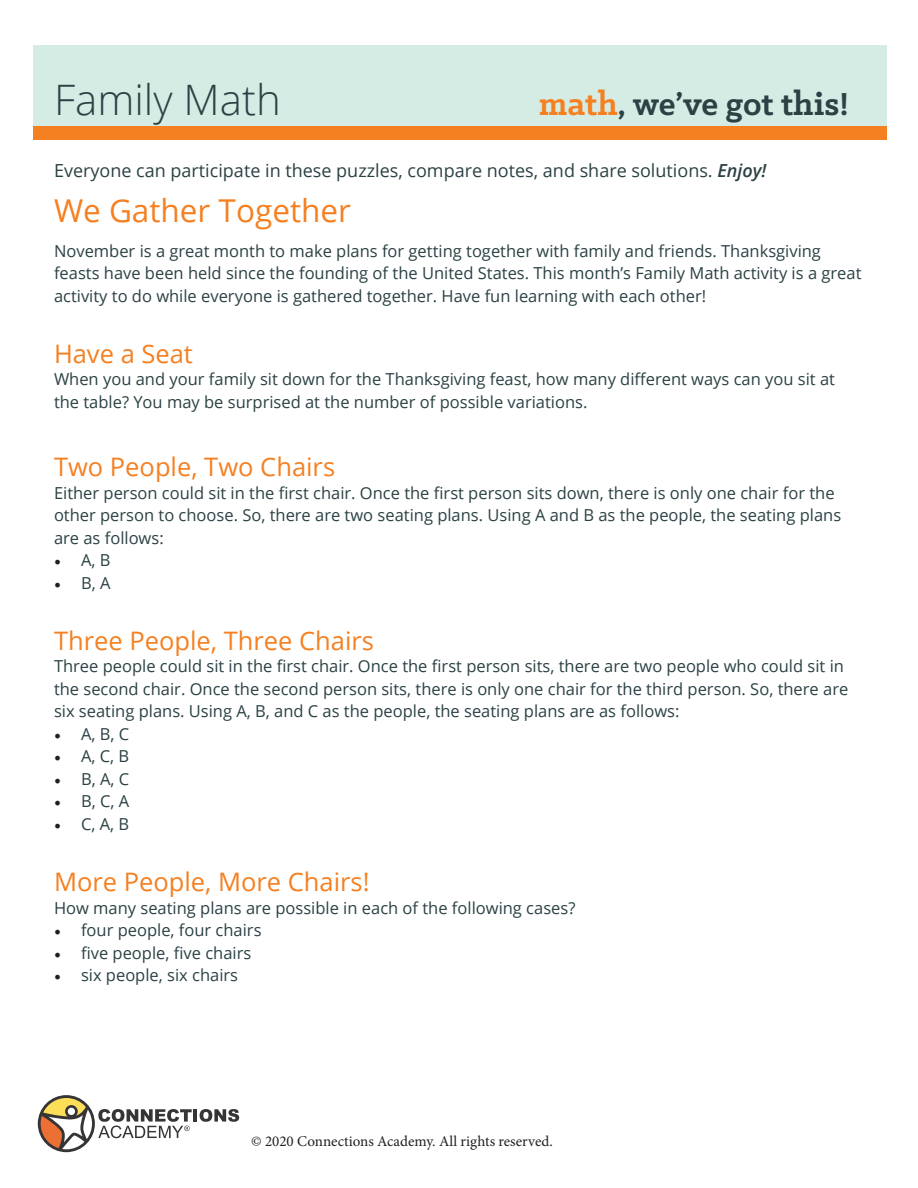
<style>
.page{position:relative;width:918px;height:1188px;background:#fff}
.page>*{position:absolute;margin:0;border:0;box-sizing:border-box;transform-origin:0 0}
.t1{font:300 42px "Open Sans";color:#2b4144}
.t2{font:700 36px "Klinic Slab";color:#2b4144}
.t3{font:31.5px "Open Sans";color:#f58021}
.t4{font:25.5px "Open Sans";color:#f58021}
.t5{font:18px "Open Sans";color:#2b4144}
.t6{font:16.5px/22.5px "Open Sans";color:#2b4144}
.t7{font:15px "Minion Pro";color:#231f20}
.s1{color:#f58021}
.s2{font-weight:600;font-style:italic}
.s3{font-family:"Minion Pro";font-size:18px;color:#231f20}
</style>
<div class="page">
<svg style="left:38px;top:1095px;width:201px;height:57px"></svg>
<div style="left:33px;top:45px;width:854px;height:94px;background:#d4ece4"></div>
<div style="left:33px;top:126px;width:854px;height:13px;background:#f58021"></div>
<p class="t1" style="left:54px;top:71px;width:228px">Family Math</p>
<p class="t2" style="left:539px;top:81px;width:311px"><span class="s1">math</span>, we’ve got this!</p>
<p class="t5" style="left:54px;top:158px;width:714px">Everyone can participate in these puzzles, compare notes, and share solutions. <span class="s2">Enjoy!</span></p>
<p class="t3" style="left:54px;top:189px;width:299px">We Gather Together</p>
<p class="t6" style="left:54px;top:239px;width:809px">November is a great month to make plans for getting together with family and friends. Thanksgiving feasts have been held since the founding of the United States. This month’s Family Math activity is a great activity to do while everyone is gathered together. Have fun learning with each other!</p>
<p class="t4" style="left:54px;top:336px;width:141px">Have a Seat</p>
<p class="t6" style="left:54px;top:368px;width:783px">When you and your family sit down for the Thanksgiving feast, how many different ways can you sit at the table? You may be surprised at the number of possible variations.</p>
<p class="t4" style="left:54px;top:450px;width:283px">Two People, Two Chairs</p>
<p class="t6" style="left:54px;top:481px;width:789px">Either person could sit in the first chair. Once the first person sits down, there is only one chair for the other person to choose. So, there are two seating plans. Using A and B as the people, the seating plans are as follows:</p>
<p class="t6" style="left:54px;top:549px;width:58px"><span class="s3">•</span> A, B</p>
<p class="t6" style="left:54px;top:571px;width:58px"><span class="s3">•</span> B, A</p>
<p class="t4" style="left:54px;top:623px;width:322px">Three People, Three Chairs</p>
<p class="t6" style="left:54px;top:655px;width:796px">Three people could sit in the first chair. Once the first person sits, there are two people who could sit in the second chair. Once the second person sits, there is only one chair for the third person. So, there are six seating plans. Using A, B, and C as the people, the seating plans are as follows:</p>
<p class="t6" style="left:54px;top:722px;width:77px"><span class="s3">•</span> A, B, C</p>
<p class="t6" style="left:54px;top:745px;width:77px"><span class="s3">•</span> A, C, B</p>
<p class="t6" style="left:54px;top:767px;width:77px"><span class="s3">•</span> B, A, C</p>
<p class="t6" style="left:54px;top:790px;width:77px"><span class="s3">•</span> B, C, A</p>
<p class="t6" style="left:54px;top:812px;width:77px"><span class="s3">•</span> C, A, B</p>
<p class="t4" style="left:54px;top:864px;width:317px">More People, More Chairs!</p>
<p class="t6" style="left:54px;top:896px;width:523px">How many seating plans are possible in each of the following cases?</p>
<p class="t6" style="left:54px;top:919px;width:209px"><span class="s3">•</span> four people, four chairs</p>
<p class="t6" style="left:54px;top:941px;width:199px"><span class="s3">•</span> five people, five chairs</p>
<p class="t6" style="left:54px;top:964px;width:186px"><span class="s3">•</span> six people, six chairs</p>
<p class="t7" style="left:251px;top:1131px;width:303px">© 2020 Connections Academy. All rights reserved.</p>
</div>
